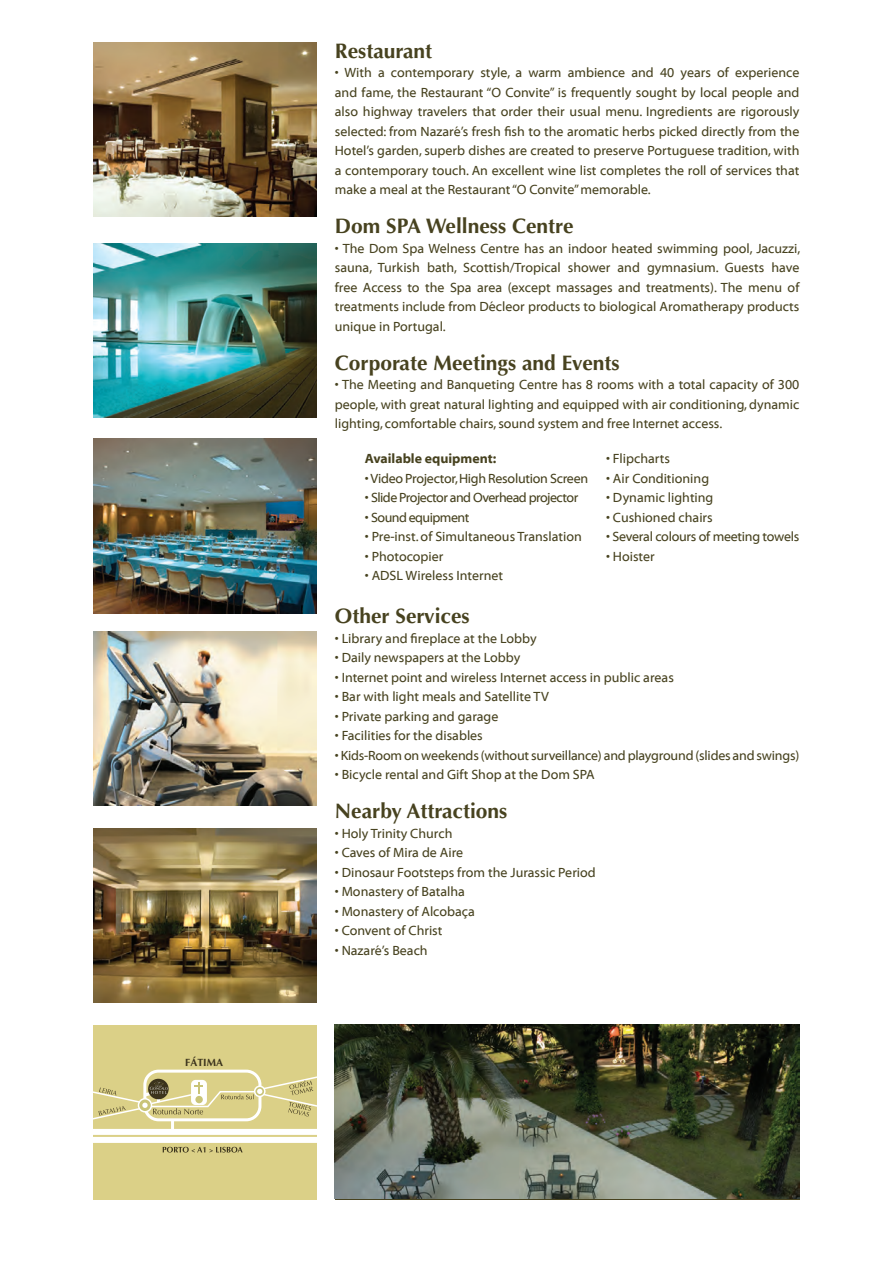
<style>
.page{position:relative;width:893px;height:1263px;background:#fff}
.page>*{position:absolute;margin:0;border:0;box-sizing:border-box;transform-origin:0 0}
.t1{font:700 21px "Optima";color:#47421f}
.t2{font:13.5px/19.5px "Myriad Web";color:#47421f;text-align:justify}
.t3{font:13.5px "Myriad Web";letter-spacing:-.02em;color:#47421f}
.t4{font:13.5px "Myriad Web";letter-spacing:-.04em;color:#47421f}
.t5{font:13.5px "Myriad Bd Web";color:#47421f}
.t6{font:700 10.5px "Optima";color:#3b331c}
</style>
<div class="page">
<img style="left:94px;top:243px;width:223px;height:174px">
<img style="left:94px;top:43px;width:223px;height:174px">
<img style="left:94px;top:439px;width:223px;height:174px">
<img style="left:94px;top:631px;width:223px;height:175px">
<img style="left:94px;top:828px;width:223px;height:175px">
<img style="left:335px;top:1025px;width:464px;height:174px">
<div style="left:94px;top:1025px;width:223px;height:174px;background:#dbd087"></div>
<div style="left:77px;top:1129px;width:251px;height:6px;background:#fff"></div>
<div style="left:77px;top:1137px;width:251px;height:6px;background:#fff"></div>
<svg style="left:163px;top:1147px;width:80px;height:5px"></svg>
<div style="left:143px;top:1069px;width:118px;height:52px;border:3px solid #fff;border-radius:14px"></div>
<svg style="left:93px;top:1073px;width:224px;height:56px"></svg>
<div style="left:195px;top:1096px;width:8px;height:7px;background:#c9c478;border-radius:50%"></div>
<p class="t6" style="left:185px;top:1056px;width:39px">FÁTIMA</p>
<p class="t1" style="left:335px;top:38px;width:99px">Restaurant</p>
<p class="t2" style="left:335px;top:63px;width:466px">• With a contemporary style, a warm ambience and 40 years of experience and fame, the Restaurant “O Convite” is frequently sought by local people and also highway travelers that order their usual menu. Ingredients are rigorously selected: from Nazaré’s fresh fish to the aromatic herbs picked directly from the Hotel’s garden, superb dishes are created to preserve Portuguese tradition, with a contemporary touch. An excellent wine list completes the roll of services that make a meal at the Restaurant “O Convite” memorable.</p>
<p class="t1" style="left:335px;top:214px;width:240px">Dom SPA Wellness Centre</p>
<p class="t2" style="left:335px;top:239px;width:467px">• The Dom Spa Welness Centre has an indoor heated swimming pool, Jacuzzi, sauna, Turkish bath, Scottish/Tropical shower and gymnasium. Guests have free Access to the Spa area (except massages and treatments). The menu of treatments include from Décleor products to biological Aromatherapy products unique in Portugal.</p>
<p class="t1" style="left:335px;top:350px;width:286px">Corporate Meetings and Events</p>
<p class="t2" style="left:335px;top:375px;width:466px">• The Meeting and Banqueting Centre has 8 rooms with a total capacity of 300 people, with great natural lighting and equipped with air conditioning, dynamic lighting, comfortable chairs, sound system and free Internet access.</p>
<p class="t5" style="left:365px;top:451px;width:133px">Available equipment:</p>
<p class="t3" style="left:365px;top:471px;width:225px">• Video Projector, High Resolution Screen</p>
<p class="t4" style="left:365px;top:490px;width:215px">• Slide Projector and Overhead projector</p>
<p class="t4" style="left:365px;top:510px;width:106px">• Sound equipment</p>
<p class="t2" style="left:365px;top:527px;width:218px">• Pre-inst. of Simultaneous Translation</p>
<p class="t2" style="left:365px;top:547px;width:80px">• Photocopier</p>
<p class="t2" style="left:365px;top:566px;width:140px">• ADSL Wireless Internet</p>
<p class="t2" style="left:606px;top:449px;width:65px">• Flipcharts</p>
<p class="t2" style="left:606px;top:469px;width:105px">• Air Conditioning</p>
<p class="t2" style="left:606px;top:488px;width:109px">• Dynamic lighting</p>
<p class="t2" style="left:606px;top:508px;width:108px">• Cushioned chairs</p>
<p class="t3" style="left:606px;top:529px;width:195px">• Several colours of meeting towels</p>
<p class="t2" style="left:606px;top:547px;width:50px">• Hoister</p>
<p class="t1" style="left:335px;top:604px;width:136px">Other Services</p>
<p class="t2" style="left:335px;top:629px;width:203px">• Library and fireplace at the Lobby</p>
<p class="t2" style="left:335px;top:648px;width:187px">• Daily newspapers at the Lobby</p>
<p class="t2" style="left:335px;top:668px;width:340px">• Internet point and wireless Internet access in public areas</p>
<p class="t2" style="left:335px;top:687px;width:215px">• Bar with light meals and Satellite TV</p>
<p class="t2" style="left:335px;top:707px;width:165px">• Private parking and garage</p>
<p class="t2" style="left:335px;top:726px;width:149px">• Facilities for the disables</p>
<p class="t2" style="left:335px;top:746px;width:466px">• Kids-Room on weekends (without surveillance) and playground (slides and swings)</p>
<p class="t2" style="left:335px;top:765px;width:261px">• Bicycle rental and Gift Shop at the Dom SPA</p>
<p class="t1" style="left:335px;top:799px;width:174px">Nearby Attractions</p>
<p class="t2" style="left:335px;top:824px;width:119px">• Holy Trinity Church</p>
<p class="t2" style="left:335px;top:843px;width:130px">• Caves of Mira de Aire</p>
<p class="t2" style="left:335px;top:863px;width:262px">• Dinosaur Footsteps from the Jurassic Period</p>
<p class="t2" style="left:335px;top:882px;width:132px">• Monastery of Batalha</p>
<p class="t2" style="left:335px;top:902px;width:142px">• Monastery of Alcobaça</p>
<p class="t2" style="left:335px;top:921px;width:109px">• Convent of Christ</p>
<p class="t2" style="left:335px;top:941px;width:94px">• Nazaré’s Beach</p>
</div>
